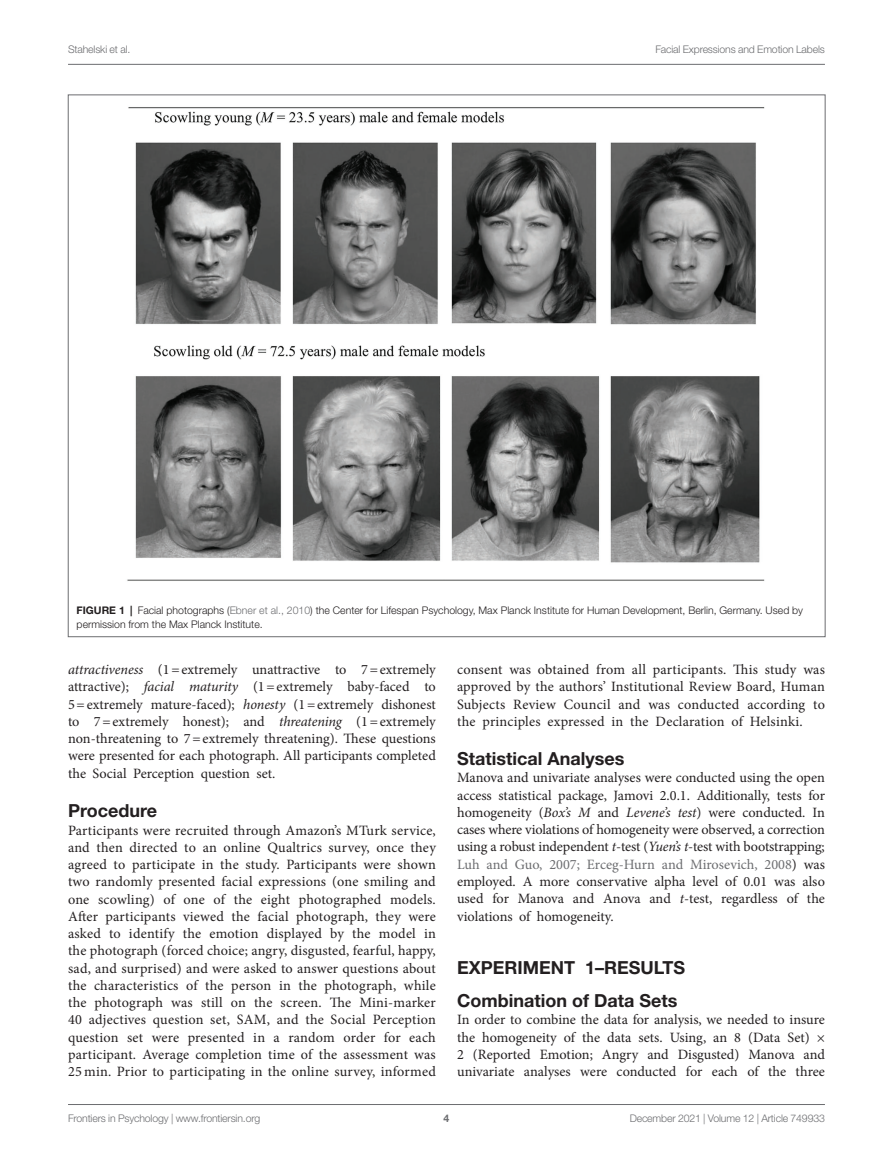
<style>
.page{position:relative;width:893px;height:1170px;background:#fff}
.page>*{position:absolute;margin:0;border:0;box-sizing:border-box;transform-origin:0 0}
.HEAD_2{font:700 18px "Helvetica Neue LT Std";color:#231f20}
.HEAD_2_after_HEAD_1{font:700 18px "Helvetica Neue LT Std";color:#231f20}
.HEAD_1{font:700 18px "Helvetica Neue LT Std";color:#231f20}
.TEXT_FLUSH{font:14.25px/17.2px "Minion Pro";letter-spacing:.005em;color:#231f20;text-align:justify}
.FIG_LEG{font:300 10.5px/14.2px "Helvetica Neue LT Std";color:#231f20}
.t1{font:300 10.5px "Helvetica Neue LT Std";letter-spacing:-.015em;color:#6c6d70}
.t2{font:700 10.5px "Helvetica Neue LT Std";color:#6c6d70}
.s1{font-weight:700}
.s2{color:#6c6d70}
.s3{font-style:italic}
</style>
<div class="page">
<hr style="left:68px;top:64px;width:757px;height:1px;background:#6c6d70">
<hr style="left:68px;top:1104px;width:757px;height:1px;background:#6c6d70">
<img style="left:127px;top:107px;width:638px;height:474px">
<p class="t1" style="left:68px;top:42px;width:64px">Stahelski et al.</p>
<p class="t1" style="left:655px;top:42px;width:171px">Facial Expressions and Emotion Labels</p>
<p class="FIG_LEG" style="left:77px;top:603px;width:728px"><span class="s1">FIGURE 1 |</span> Facial photographs (<span class="s2">Ebner et al., 2010</span>) the Center for Lifespan Psychology, Max Planck Institute for Human Development, Berlin, Germany. Used by permission from the Max Planck Institute.</p>
<p class="TEXT_FLUSH" style="left:68px;top:661px;width:369px"><span class="s3">attractiveness</span> (1=extremely unattractive to 7=extremely attractive); <span class="s3">facial maturity</span> (1=extremely baby-faced to 5=extremely mature-faced); <span class="s3">honesty</span> (1=extremely dishonest to 7=extremely honest); and <span class="s3">threatening</span> (1=extremely non-threatening to 7=extremely threatening). These questions were presented for each photograph. All participants completed the Social Perception question set.</p>
<p class="HEAD_2" style="left:68px;top:799px;width:91px">Procedure</p>
<p class="TEXT_FLUSH" style="left:68px;top:821px;width:369px">Participants were recruited through Amazon’s MTurk service, and then directed to an online Qualtrics survey, once they agreed to participate in the study. Participants were shown two randomly presented facial expressions (one smiling and one scowling) of one of the eight photographed models.<br>After participants viewed the facial photograph, they were asked to identify the emotion displayed by the model in the photograph (forced choice; angry, disgusted, fearful, happy, sad, and surprised) and were asked to answer questions about the characteristics of the person in the photograph, while the photograph was still on the screen. The Mini-marker 40 adjectives question set, SAM, and the Social Perception question set were presented in a random order for each participant. Average completion time of the assessment was 25 min. Prior to participating in the online survey, informed</p>
<p class="TEXT_FLUSH" style="left:457px;top:661px;width:369px">consent was obtained from all participants. This study was approved by the authors’ Institutional Review Board, Human Subjects Review Council and was conducted according to the principles expressed in the Declaration of Helsinki.</p>
<p class="HEAD_2" style="left:457px;top:747px;width:169px">Statistical Analyses</p>
<p class="TEXT_FLUSH" style="left:457px;top:769px;width:369px">Manova and univariate analyses were conducted using the open access statistical package, Jamovi 2.0.1. Additionally, tests for homogeneity (<span class="s3">Box’s M</span> and <span class="s3">Levene’s test</span>) were conducted. In cases where violations of homogeneity were observed, a correction using a robust independent <span class="s3">t</span>-test (<span class="s3">Yuen’s t</span>-test with bootstrapping; <span class="s2">Luh and Guo, 2007; Erceg-Hurn and Mirosevich, 2008</span>) was employed. A more conservative alpha level of 0.01 was also used for Manova and Anova and <span class="s3">t</span>-test, regardless of the violations of homogeneity.</p>
<p class="HEAD_1" style="left:457px;top:956px;width:230px">EXPERIMENT 1–RESULTS</p>
<p class="HEAD_2_after_HEAD_1" style="left:457px;top:989px;width:222px">Combination of Data Sets</p>
<p class="TEXT_FLUSH" style="left:457px;top:1011px;width:369px">In order to combine the data for analysis, we needed to insure the homogeneity of the data sets. Using, an 8 (Data Set) × 2 (Reported Emotion; Angry and Disgusted) Manova and univariate analyses were conducted for each of the three</p>
<p class="t1" style="left:68px;top:1111px;width:194px">Frontiers in Psychology | www.frontiersin.org</p>
<p class="t2" style="left:444px;top:1111px;width:7px">4</p>
<p class="t1" style="left:630px;top:1111px;width:197px">December 2021 | Volume 12 | Article 749933</p>
</div>
